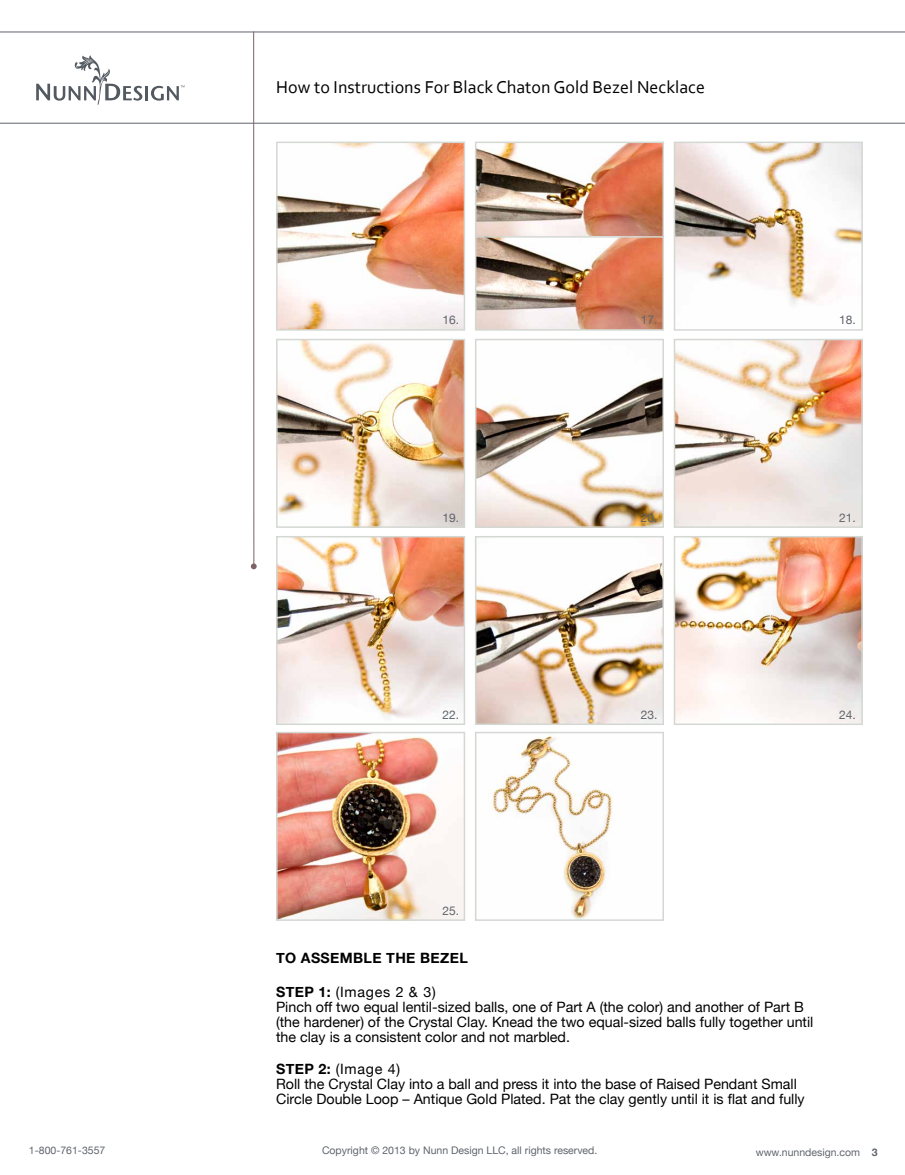
<style>
.page{position:relative;width:905px;height:1175px;background:#fff}
.page>*{position:absolute;margin:0;border:0;box-sizing:border-box;transform-origin:0 0}
.t1{font:18px "Corbel";color:#000}
.t2{font:14.25px/15px "Helvetica Neue";color:#000}
.t3{font:700 14.25px "Helvetica Neue";letter-spacing:.025em;color:#000}
.t4{font:12px "Helvetica Neue";color:#5f646b}
.t5{font:10.5px "Helvetica Neue";color:#5f656d}
.s1{font-weight:700}
</style>
<div class="page">
<img style="left:478px;top:145px;width:183px;height:91px">
<div style="left:475px;top:142px;width:189px;height:105px;border:2px solid #d4d8d3"></div>
<hr style="left:0;top:32px;width:904px;height:1px;background:#5f656d">
<hr style="left:0;top:123px;width:904px;height:1px;background:#5f656d">
<svg style="left:36px;top:55px;width:106px;height:50px"></svg>
<hr style="left:145px;top:86px;width:3px;height:14px;background:#525960">
<svg style="left:151px;top:85px;width:34px;height:16px"></svg>
<hr style="left:253px;top:32px;width:1px;height:533px;background:#7b6368">
<svg style="left:251px;top:563px;width:6px;height:6px"></svg>
<img style="left:279px;top:145px;width:183px;height:183px">
<div style="left:276px;top:142px;width:189px;height:189px;border:2px solid #d4d8d3"></div>
<img style="left:279px;top:342px;width:183px;height:183px">
<div style="left:276px;top:339px;width:189px;height:189px;border:2px solid #d4d8d3"></div>
<img style="left:279px;top:539px;width:183px;height:183px">
<div style="left:276px;top:536px;width:189px;height:189px;border:2px solid #d4d8d3"></div>
<img style="left:279px;top:734px;width:183px;height:183px">
<div style="left:276px;top:731px;width:189px;height:189px;border:2px solid #d4d8d3"></div>
<img style="left:676px;top:342px;width:183px;height:183px">
<div style="left:673px;top:339px;width:189px;height:189px;border:2px solid #d4d8d3"></div>
<img style="left:478px;top:377px;width:183px;height:148px">
<div style="left:475px;top:339px;width:189px;height:189px;border:2px solid #d4d8d3"></div>
<img style="left:478px;top:562px;width:183px;height:160px">
<div style="left:475px;top:536px;width:189px;height:189px;border:2px solid #d4d8d3"></div>
<img style="left:489px;top:735px;width:124px;height:182px">
<div style="left:475px;top:731px;width:189px;height:189px;border:2px solid #d4d8d3"></div>
<img style="left:676px;top:145px;width:183px;height:160px">
<div style="left:673px;top:142px;width:189px;height:189px;border:2px solid #d4d8d3"></div>
<img style="left:478px;top:239px;width:183px;height:89px">
<div style="left:475px;top:236px;width:189px;height:95px;border:2px solid #d4d8d3"></div>
<img style="left:676px;top:539px;width:183px;height:183px">
<div style="left:673px;top:536px;width:189px;height:189px;border:2px solid #d4d8d3"></div>
<p class="t1" style="left:276px;top:76px;width:430px">How to Instructions For Black Chaton Gold Bezel Necklace</p>
<p class="t4" style="left:442px;top:313px;width:18px">16.</p>
<p class="t4" style="left:442px;top:510px;width:18px">19.</p>
<p class="t4" style="left:640px;top:313px;width:18px">17.</p>
<p class="t4" style="left:640px;top:510px;width:18px">20.</p>
<p class="t4" style="left:839px;top:313px;width:18px">18.</p>
<p class="t4" style="left:839px;top:510px;width:18px">21.</p>
<p class="t4" style="left:442px;top:707px;width:18px">22.</p>
<p class="t4" style="left:640px;top:707px;width:18px">23.</p>
<p class="t4" style="left:839px;top:707px;width:18px">24.</p>
<p class="t4" style="left:442px;top:903px;width:18px">25.</p>
<p class="t3" style="left:276px;top:948px;width:193px">TO ASSEMBLE THE BEZEL</p>
<p class="t2" style="left:276px;top:984px;width:539px"><span class="s1">STEP 1:</span> (Images 2 &amp; 3)<br>Pinch off two equal lentil-sized balls, one of Part A (the color) and another of Part B (the hardener) of the Crystal Clay. Knead the two equal-sized balls fully together until the clay is a consistent color and not marbled.</p>
<p class="t2" style="left:276px;top:1061px;width:530px"><span class="s1">STEP 2:</span> (Image 4)<br>Roll the Crystal Clay into a ball and press it into the base of Raised Pendant Small<br>Circle Double Loop – Antique Gold Plated. Pat the clay gently until it is flat and fully</p>
<p class="t5" style="left:29px;top:1143px;width:78px">1-800-761-3557</p>
<p class="t5" style="left:322px;top:1143px;width:277px">Copyright © 2013 by Nunn Design LLC, all rights reserved.</p>
<p class="t5" style="left:755px;top:1145px;width:123px">www.nunndesign.com <span class="s1">3</span></p>
</div>
